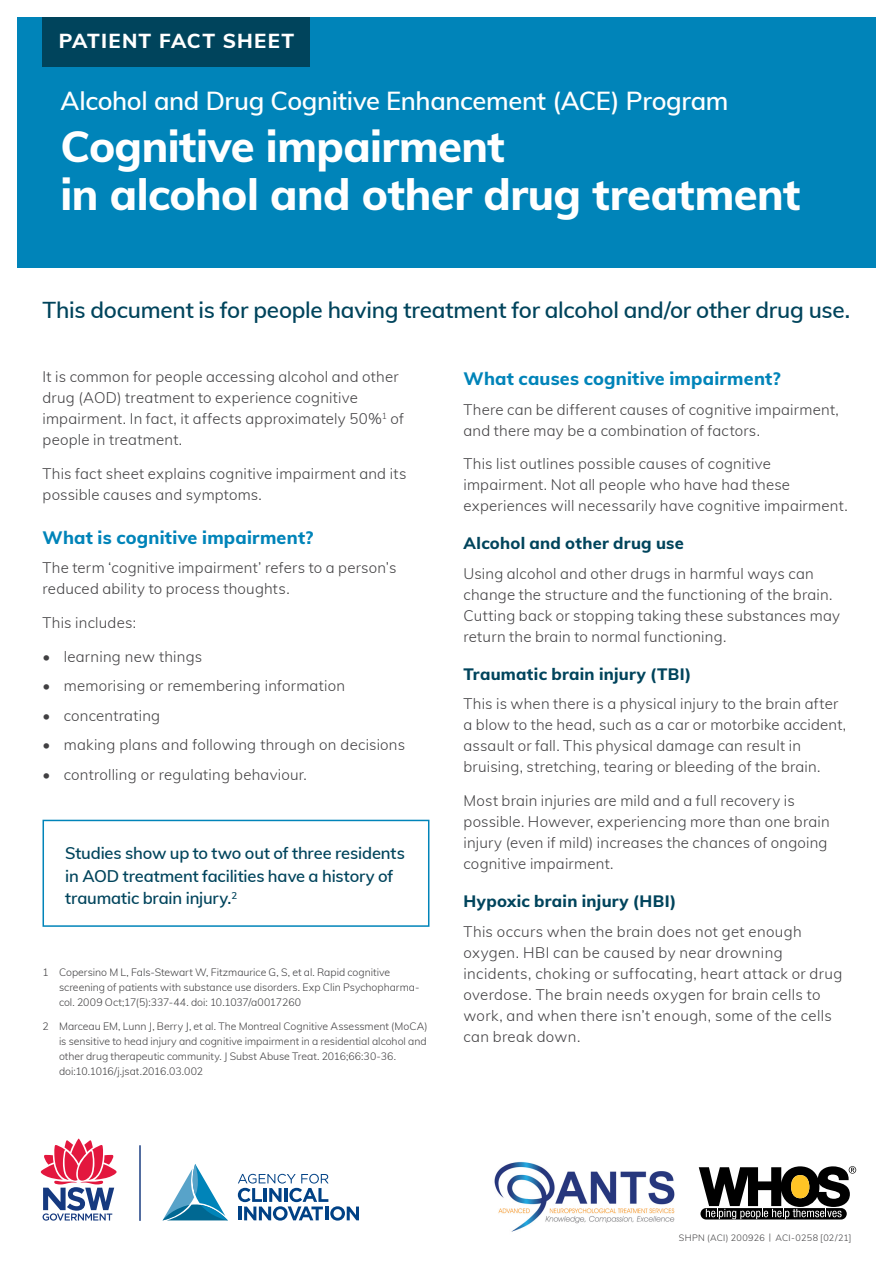
<style>
.page{position:relative;width:893px;height:1263px;background:#fff}
.page>*{position:absolute;margin:0;border:0;box-sizing:border-box;transform-origin:0 0}
.t1{font:800 43.5px/48px "Muli";letter-spacing:-.015em;color:#fff}
.t2{font:600 25.5px "Muli";letter-spacing:-.015em;color:#fff}
.Intro{font:600 22.5px "Muli";letter-spacing:-.01em;color:#00445c}
.t3{font:800 22.5px "Muli";letter-spacing:.05em;color:#fff}
.Page_TAB{font:800 20.25px "Muli";letter-spacing:.06em;color:#fff}
.t4{font:800 19.5px "Muli";letter-spacing:.01em;color:#fff}
.Heading_H1{font:800 18px "Muli";letter-spacing:.01em;color:#0084b9}
.Heading_H1-2{font:600 16.5px/22.5px "Muli";letter-spacing:-.01em;color:#00445c}
.Heading_H2{font:800 16.5px "Muli";letter-spacing:.015em;color:#00445c}
.Body{font:300 15px/21px "Muli";letter-spacing:.015em;color:#414042}
.Bullet_1{font:300 15px "Muli";letter-spacing:.015em;color:#414042}
.Bullet_1_LAST{font:300 15px "Muli";letter-spacing:.015em;color:#414042}
.Footer___DocumentTit{font:300 10.5px/15px "Muli";letter-spacing:-.005em;color:#414042}
.Job_number{font:300 9px "Muli";letter-spacing:.03em;color:#414042}
</style>
<div class="page">
<svg style="left:238px;top:1174px;width:121px;height:46px"></svg>
<hr style="left:139px;top:1145px;width:2px;height:76px;background:#15397f">
<svg style="left:40px;top:1138px;width:77px;height:82px"></svg>
<svg style="left:162px;top:1164px;width:66px;height:57px"></svg>
<div style="left:17px;top:17px;width:859px;height:251px;background:#0084b9"></div>
<div style="left:43px;top:17px;width:267px;height:50px;background:#00445c"></div>
<div style="left:43px;top:820px;width:386px;height:107px;border:2px solid #0084b9"></div>
<img style="left:494px;top:1162px;width:181px;height:70px">
<svg style="left:699px;top:1166px;width:157px;height:53px"></svg>
<h3 class="t4" style="left:42px;top:18px;width:212px">aci.health.nsw.gov.au</h3>
<p class="Page_TAB" style="left:59px;top:26px;width:237px">PATIENT FACT SHEET</p>
<h3 class="t3" style="left:63px;top:26px;width:262px">aci.health.nsw.gov.au</h3>
<p class="t2" style="left:61px;top:82px;width:669px">Alcohol and Drug Cognitive Enhancement (ACE) Program</p>
<p class="t1" style="left:61px;top:120px;width:741px">Cognitive impairment<br>in alcohol and other drug treatment</p>
<h1 class="Intro" style="left:43px;top:294px;width:809px">This document is for people having treatment for alcohol and/or other drug use.</h1>
<p class="Body" style="left:43px;top:365px;width:363px">It is common for people accessing alcohol and other drug (AOD) treatment to experience cognitive impairment. In fact, it affects approximately 50%<sup>1</sup> of people in treatment.</p>
<p class="Body" style="left:43px;top:462px;width:365px">This fact sheet explains cognitive impairment and its possible causes and symptoms.</p>
<h1 class="Heading_H1" style="left:43px;top:524px;width:272px">What is cognitive impairment?</h1>
<p class="Body" style="left:43px;top:556px;width:355px">The term ‘cognitive impairment’ refers to a person’s reduced ability to process thoughts.</p>
<p class="Body" style="left:43px;top:611px;width:95px">This includes:</p>
<p class="Bullet_1" style="left:43px;top:645px;width:161px">• learning new things</p>
<p class="Bullet_1" style="left:43px;top:675px;width:304px">• memorising or remembering information</p>
<p class="Bullet_1" style="left:43px;top:704px;width:119px">• concentrating</p>
<p class="Bullet_1" style="left:43px;top:734px;width:364px">• making plans and following through on decisions</p>
<p class="Bullet_1_LAST" style="left:43px;top:763px;width:266px">• controlling or regulating behaviour.</p>
<h1 class="Heading_H1-2" style="left:65px;top:841px;width:341px">Studies show up to two out of three residents in AOD treatment facilities have a history of traumatic brain injury.<sup>2</sup></h1>
<p class="Footer___DocumentTit" style="left:59px;top:964px;width:362px;text-indent:-16px">1 Copersino M L, Fals-Stewart W, Fitzmaurice G, S, et al. Rapid cognitive screening of patients with substance use disorders. Exp Clin Psychopharma&shy;col. 2009 Oct;17(5):337-44. doi: 10.1037/a0017260</p>
<p class="Footer___DocumentTit" style="left:59px;top:1018px;width:370px;text-indent:-16px">2 Marceau EM, Lunn J, Berry J, et al. The Montreal Cognitive Assessment (MoCA) is sensitive to head injury and cognitive impairment in a residential alcohol and other drug therapeutic community. J Subst Abuse Treat. 2016;66:30-36. doi:10.1016/j.jsat.2016.03.002</p>
<h1 class="Heading_H1" style="left:463px;top:365px;width:319px">What causes cognitive impairment?</h1>
<p class="Body" style="left:463px;top:398px;width:377px">There can be different causes of cognitive impairment, and there may be a combination of factors.</p>
<p class="Body" style="left:463px;top:453px;width:386px">This list outlines possible causes of cognitive impairment. Not all people who have had these experiences will necessarily have cognitive impairment.</p>
<h2 class="Heading_H2" style="left:463px;top:531px;width:222px">Alcohol and other drug use</h2>
<p class="Body" style="left:463px;top:562px;width:378px">Using alcohol and other drugs in harmful ways can change the structure and the functioning of the brain.<br>Cutting back or stopping taking these substances may return the brain to normal functioning.</p>
<h2 class="Heading_H2" style="left:463px;top:662px;width:229px">Traumatic brain injury (TBI)</h2>
<p class="Body" style="left:463px;top:693px;width:384px">This is when there is a physical injury to the brain after a blow to the head, such as a car or motorbike accident, assault or fall. This physical damage can result in bruising, stretching, tearing or bleeding of the brain.</p>
<p class="Body" style="left:463px;top:790px;width:368px">Most brain injuries are mild and a full recovery is possible. However, experiencing more than one brain injury (even if mild) increases the chances of ongoing cognitive impairment.</p>
<h2 class="Heading_H2" style="left:463px;top:889px;width:214px">Hypoxic brain injury (HBI)</h2>
<p class="Body" style="left:463px;top:920px;width:380px">This occurs when the brain does not get enough oxygen. HBI can be caused by near drowning incidents, choking or suffocating, heart attack or drug overdose. The brain needs oxygen for brain cells to work, and when there isn’t enough, some of the cells can break down.</p>
<p class="Job_number" style="left:679px;top:1232px;width:174px">SHPN (ACI) 200926 | ACI-0258 [02/21]</p>
</div>
